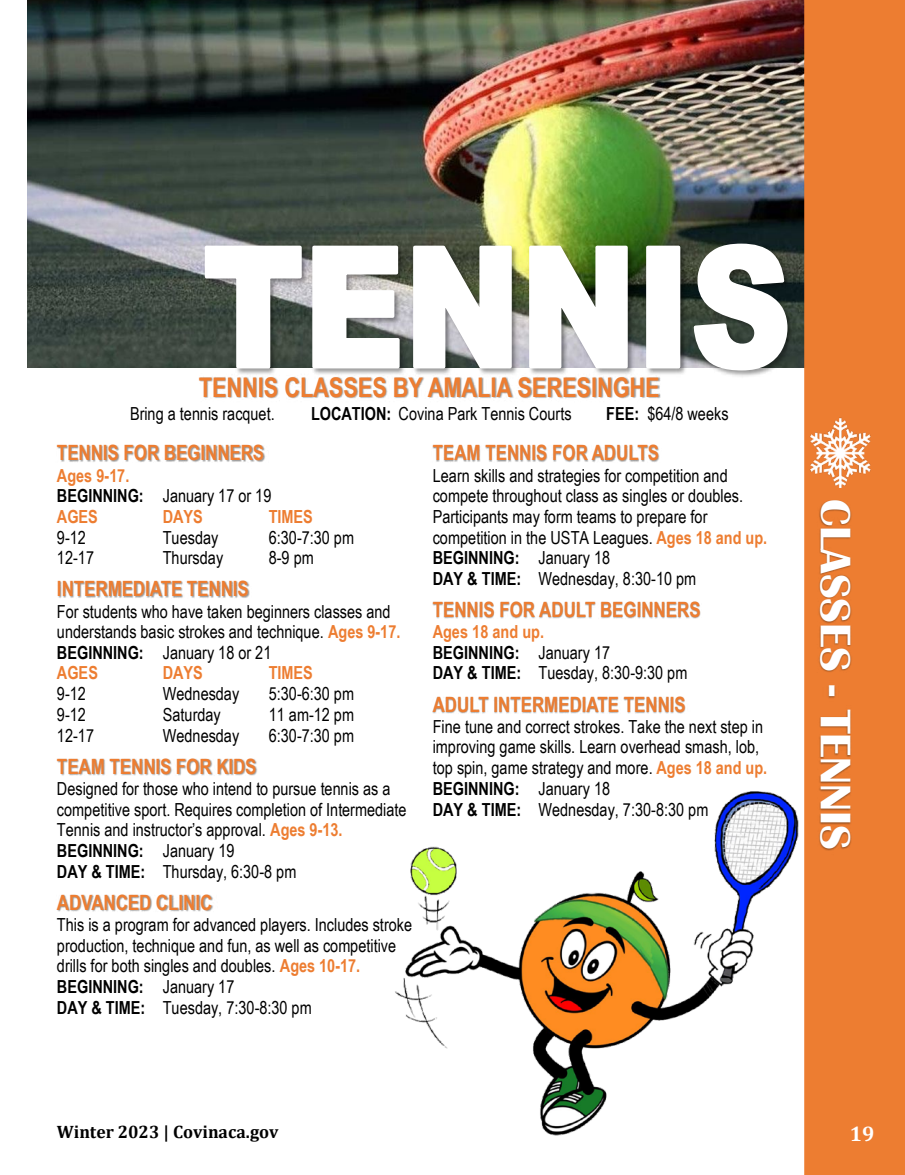
<style>
.page{position:relative;width:905px;height:1175px;background:#fff}
.page>*{position:absolute;margin:0;border:0;box-sizing:border-box;transform-origin:0 0}
.t1{font:700 44.1px "Britannic";color:#fff}
.t2{font:700 27px "Arial Narrow";color:#ed7d31}
.t3{font:700 21px "Arial Narrow";color:#ed7d31}
.t4{font:700 21px "Cambria";color:#fff}
.t5{font:18px/20.7px "Arial Narrow";color:#000}
.t6{font:700 18px/20.5px "Arial Narrow";color:#ed7d31}
.t7{font:700 18px "Cambria";color:#000}
.s1{font-weight:700}
.s2{color:#000}
.s3{font-weight:400;color:#000}
.s4{font-weight:700;color:#ed7d31}
</style>
<div class="page">
<img style="left:27px;top:0;width:777px;height:368px">
<img style="left:395px;top:791px;width:387px;height:345px">
<img style="left:57px;top:445px;width:192px;height:17px">
<img style="left:249px;top:445px;width:16px;height:17px">
<img style="left:58px;top:581px;width:182px;height:17px">
<img style="left:240px;top:581px;width:10px;height:17px">
<img style="left:57px;top:758px;width:187px;height:18px">
<img style="left:244px;top:758px;width:13px;height:18px">
<img style="left:57px;top:894px;width:142px;height:18px">
<img style="left:199px;top:894px;width:14px;height:18px">
<img style="left:432px;top:445px;width:213px;height:17px">
<img style="left:645px;top:445px;width:15px;height:17px">
<img style="left:432px;top:601px;width:255px;height:18px">
<img style="left:687px;top:601px;width:14px;height:18px">
<img style="left:432px;top:697px;width:240px;height:17px">
<img style="left:672px;top:696px;width:14px;height:18px">
<img style="left:202px;top:240px;width:594px;height:137px">
<svg style="left:203px;top:244px;width:100px;height:118px"></svg>
<svg style="left:310px;top:244px;width:91px;height:118px"></svg>
<svg style="left:411px;top:244px;width:102px;height:118px"></svg>
<svg style="left:527px;top:244px;width:102px;height:118px"></svg>
<div style="left:646px;top:246px;width:34px;height:122px;background:#fff;border:3px solid #fff"></div>
<svg style="left:691px;top:242px;width:98px;height:130px"></svg>
<div style="left:804px;top:0;width:100px;height:1174px;background:#ed7d31"></div>
<img style="left:804px;top:472px;width:71px;height:185px">
<img style="left:804px;top:657px;width:71px;height:12px">
<img style="left:804px;top:669px;width:71px;height:13px">
<img style="left:782px;top:682px;width:93px;height:197px">
<img style="left:182px;top:362px;width:461px;height:37px">
<img style="left:643px;top:362px;width:46px;height:36px">
<img style="left:807px;top:418px;width:68px;height:69px">
<h2 class="t2" style="left:199px;top:367px;width:462px">TENNIS CLASSES BY AMALIA SERESINGHE</h2>
<p class="t5" style="left:130px;top:402px;width:146px">Bring a tennis racquet.</p>
<p class="t5" style="left:311px;top:402px;width:262px"><span class="s1">LOCATION:</span> Covina Park Tennis Courts</p>
<p class="t5" style="left:606px;top:402px;width:124px"><span class="s1">FEE:</span> $64/8 weeks</p>
<p class="t3" style="left:57px;top:437px;width:209px">TENNIS FOR BEGINNERS</p>
<p class="t6" style="left:57px;top:464px;width:216px">Ages 9-17.<br><span class="s2">BEGINNING:</span> <span class="s3">January 17 or 19<br></span>AGES</p>
<p class="t6" style="left:163px;top:505px;width:42px">DAYS</p>
<p class="t6" style="left:269px;top:505px;width:46px">TIMES</p>
<p class="t5" style="left:57px;top:526px;width:31px">9-12</p>
<p class="t5" style="left:163px;top:526px;width:57px">Tuesday</p>
<p class="t5" style="left:269px;top:526px;width:87px">6:30-7:30 pm</p>
<p class="t5" style="left:57px;top:547px;width:39px">12-17</p>
<p class="t5" style="left:163px;top:547px;width:62px">Thursday</p>
<p class="t5" style="left:269px;top:547px;width:47px">8-9 pm</p>
<p class="t3" style="left:57px;top:573px;width:193px">INTERMEDIATE TENNIS</p>
<p class="t5" style="left:57px;top:600px;width:345px">For students who have taken beginners classes and understands basic strokes and technique. <span class="s4">Ages 9-17.<br></span><span class="s1">BEGINNING:</span> January 18 or 21<br><span class="s4">AGES</span></p>
<p class="t6" style="left:163px;top:662px;width:42px">DAYS</p>
<p class="t6" style="left:269px;top:662px;width:46px">TIMES</p>
<p class="t5" style="left:57px;top:683px;width:31px">9-12</p>
<p class="t5" style="left:163px;top:683px;width:78px">Wednesday</p>
<p class="t5" style="left:269px;top:683px;width:87px">5:30-6:30 pm</p>
<p class="t5" style="left:57px;top:703px;width:31px">9-12</p>
<p class="t5" style="left:163px;top:703px;width:59px">Saturday</p>
<p class="t5" style="left:269px;top:703px;width:87px">11 am-12 pm</p>
<p class="t5" style="left:57px;top:724px;width:39px">12-17</p>
<p class="t5" style="left:163px;top:724px;width:78px">Wednesday</p>
<p class="t5" style="left:269px;top:724px;width:87px">6:30-7:30 pm</p>
<p class="t3" style="left:57px;top:750px;width:201px">TEAM TENNIS FOR KIDS</p>
<p class="t5" style="left:57px;top:777px;width:351px">Designed for those who intend to pursue tennis as a competitive sport. Requires completion of Intermediate Tennis and instructor’s approval. <span class="s4">Ages 9-13.<br></span><span class="s1">BEGINNING:</span> January 19<br><span class="s1">DAY &amp; TIME:</span> Thursday, 6:30-8 pm</p>
<p class="t3" style="left:57px;top:886px;width:157px">ADVANCED CLINIC</p>
<p class="t5" style="left:57px;top:913px;width:356px">This is a program for advanced players. Includes stroke production, technique and fun, as well as competitive drills for both singles and doubles. <span class="s4">Ages 10-17.<br></span><span class="s1">BEGINNING:</span> January 17<br><span class="s1">DAY &amp; TIME:</span> Tuesday, 7:30-8:30 pm</p>
<p class="t3" style="left:432px;top:437px;width:228px">TEAM TENNIS FOR ADULTS</p>
<p class="t5" style="left:432px;top:464px;width:336px">Learn skills and strategies for competition and compete throughout class as singles or doubles.<br>Participants may form teams to prepare for competition in the USTA Leagues. <span class="s4">Ages 18 and up.<br></span><span class="s1">BEGINNING:</span> January 18<br><span class="s1">DAY &amp; TIME:</span> Wednesday, 8:30-10 pm</p>
<p class="t3" style="left:432px;top:593px;width:269px">TENNIS FOR ADULT BEGINNERS</p>
<p class="t5" style="left:432px;top:621px;width:256px"><span class="s4">Ages 18 and up.<br></span><span class="s1">BEGINNING:</span> January 17<br><span class="s1">DAY &amp; TIME:</span> Tuesday, 8:30-9:30 pm</p>
<p class="t3" style="left:432px;top:688px;width:254px">ADULT INTERMEDIATE TENNIS</p>
<p class="t5" style="left:432px;top:715px;width:336px">Fine tune and correct strokes. Take the next step in improving game skills. Learn overhead smash, lob, top spin, game strategy and more. <span class="s4">Ages 18 and up.<br></span><span class="s1">BEGINNING:</span> January 18<br><span class="s1">DAY &amp; TIME:</span> Wednesday, 7:30-8:30 pm</p>
<p class="t7" style="left:57px;top:1119px;width:223px">Winter 2023 | Covinaca.gov</p>
<h1 class="t1" style="left:860px;top:499px;width:352px;rotate:90deg">CLASSES - TENNIS</h1>
<p class="t4" style="left:849px;top:1118px;width:26px">19</p>
</div>
